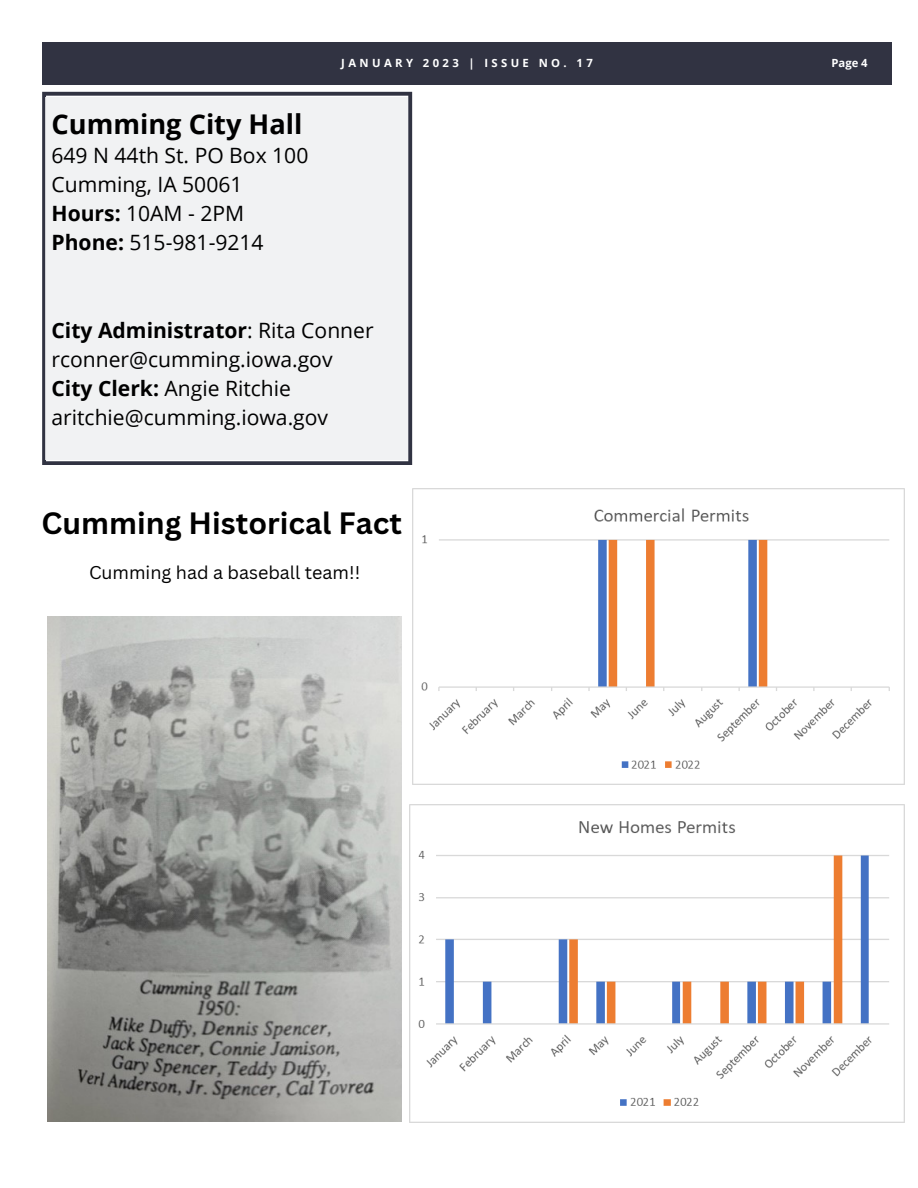
<style>
.page{position:relative;width:918px;height:1188px;background:#fff}
.page>*{position:absolute;margin:0;border:0;box-sizing:border-box;transform-origin:0 0}
.t1{font:700 30px "Canva Sans";color:#000}
.t2{font:700 27.15px "Open Sans";color:#000}
.t3{font:21.15px/29.1px "Open Sans";color:#000}
.t4{font:18px "Canva Sans";color:#000}
.t5{font:700 11.25px "Open Sans";letter-spacing:.3em;color:#fff}
.s1{font-weight:700}
</style>
<div class="page">
<svg style="left:42px;top:92px;width:370px;height:373px;background:#545662"></svg>
<div style="left:45px;top:97px;width:363px;height:363px;background:#eff0f1"></div>
<div style="left:42px;top:42px;width:850px;height:42px;background:#313342"></div>
<img style="left:409px;top:804px;width:495px;height:319px">
<img style="left:47px;top:617px;width:355px;height:505px">
<img style="left:412px;top:489px;width:493px;height:295px">
<p class="t2" style="left:52px;top:105px;width:252px">Cumming City Hall</p>
<p class="t3" style="left:52px;top:140px;width:258px">649 N 44th St. PO Box 100<br>Cumming, IA 50061<br><span class="s1">Hours:</span> 10AM - 2PM<br><span class="s1">Phone:</span> 515-981-9214</p>
<p class="t5" style="left:341px;top:55px;width:253px">JANUARY 2023 | ISSUE NO. 17</p>
<p class="t3" style="left:52px;top:315px;width:324px"><span class="s1">City Administrator</span>: Rita Conner rconner@cumming.iowa.gov<br><span class="s1">City Clerk:</span> Angie Ritchie aritchie@cumming.iowa.gov</p>
<h1 class="t1" style="left:42px;top:502px;width:362px">Cumming Historical Fact</h1>
<p class="t4" style="left:89px;top:560px;width:273px">Cumming had a baseball team!!</p>
<p class="t5" style="left:832px;top:55px;width:38px">Page 4</p>
</div>
